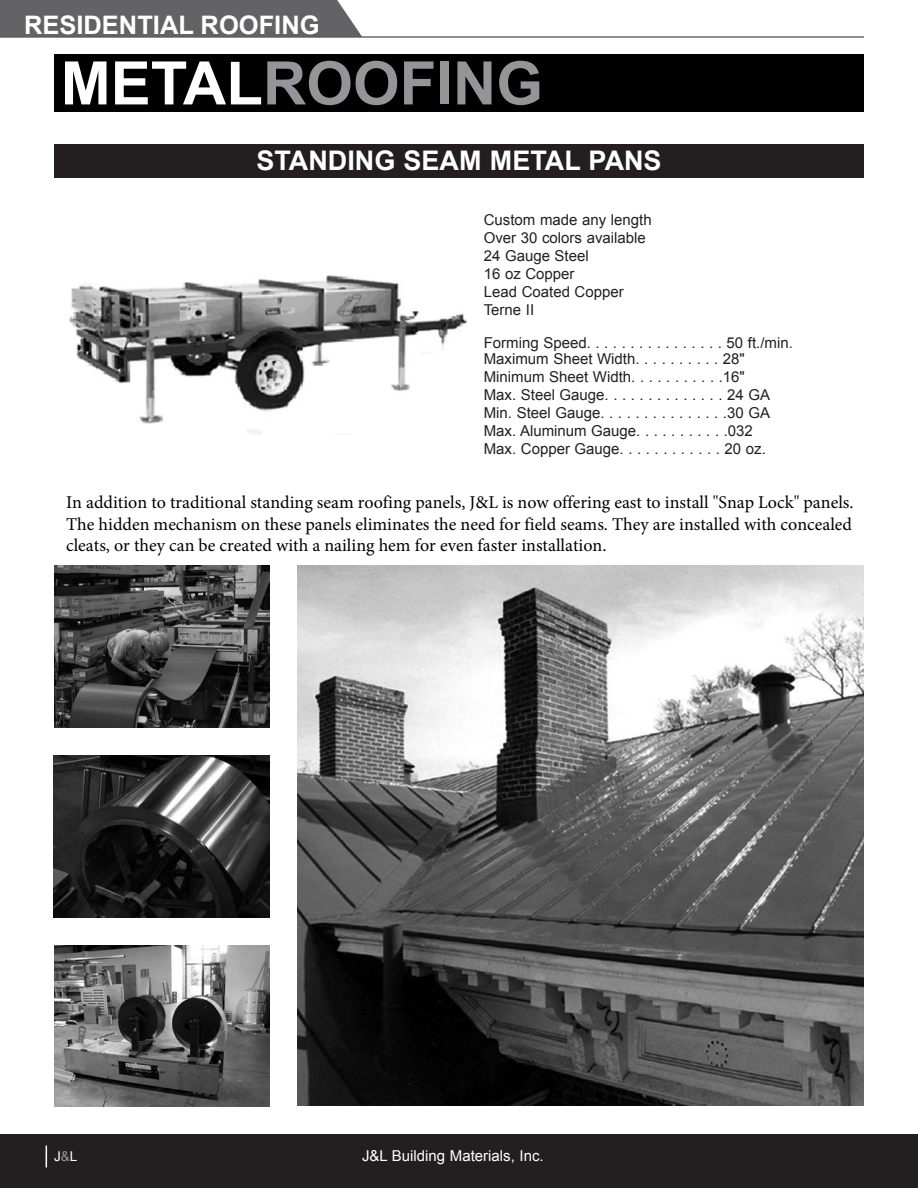
<style>
.page{position:relative;width:918px;height:1188px;background:#fff}
.page>*{position:absolute;margin:0;border:0;box-sizing:border-box;transform-origin:0 0}
._07_Heading{font:700 60px "Arial";color:#939598}
._07_Sub_Heading{font:700 27px "Arial";color:#fff}
.t1{font:700 25.5px "Arial";color:#fff}
.t2{font:18px/21.6px "Minion Pro";color:#000;text-align:justify}
._07_Custom_10pt{font:15px "Arial";color:#231f20}
.t3{font:15px "Arial";color:#fff}
.t4{font:13.5px "Arial";color:#fff}
.s1{color:#fff}
.s2{color:#939598}
</style>
<div class="page">
<div style="left:0;top:0;width:362px;height:37px;background:#636366"></div>
<hr style="left:0;top:37px;width:864px;height:1px;background:#231f20">
<div style="left:0;top:1134px;width:918px;height:54px;background:#231f20"></div>
<svg style="left:46px;top:1146px;width:1px;height:22px"></svg>
<div style="left:54px;top:54px;width:810px;height:57px;background:#000"></div>
<img style="left:69px;top:275px;width:397px;height:159px">
<img style="left:54px;top:566px;width:216px;height:162px">
<img style="left:54px;top:755px;width:216px;height:162px">
<img style="left:54px;top:945px;width:216px;height:162px">
<div style="left:54px;top:144px;width:810px;height:33px;background:#231f20"></div>
<img style="left:297px;top:566px;width:567px;height:540px">
<h3 class="t1" style="left:24px;top:8px;width:297px">RESIDENTIAL ROOFING</h3>
<p class="_07_Heading" style="left:61px;top:44px;width:484px"><span class="s1">METAL</span>ROOFING</p>
<p class="_07_Sub_Heading" style="left:256px;top:143px;width:407px">STANDING SEAM METAL PANS</p>
<p class="_07_Custom_10pt" style="left:484px;top:210px;width:169px">Custom made any length</p>
<p class="_07_Custom_10pt" style="left:484px;top:228px;width:164px">Over 30 colors available</p>
<p class="_07_Custom_10pt" style="left:484px;top:246px;width:107px">24 Gauge Steel</p>
<p class="_07_Custom_10pt" style="left:484px;top:264px;width:92px">16 oz Copper</p>
<p class="_07_Custom_10pt" style="left:484px;top:282px;width:142px">Lead Coated Copper</p>
<p class="_07_Custom_10pt" style="left:484px;top:300px;width:52px">Terne II</p>
<p class="_07_Custom_10pt" style="left:484px;top:333px;width:311px">Forming Speed. . . . . . . . . . . . . . . . 50 ft./min.</p>
<p class="_07_Custom_10pt" style="left:484px;top:349px;width:263px">Maximum Sheet Width. . . . . . . . . . 28"</p>
<p class="_07_Custom_10pt" style="left:484px;top:367px;width:263px">Minimum Sheet Width. . . . . . . . . . .16"</p>
<p class="_07_Custom_10pt" style="left:484px;top:385px;width:288px">Max. Steel Gauge. . . . . . . . . . . . . . 24 GA</p>
<p class="_07_Custom_10pt" style="left:484px;top:403px;width:288px">Min. Steel Gauge. . . . . . . . . . . . . . .30 GA</p>
<p class="_07_Custom_10pt" style="left:484px;top:421px;width:271px">Max. Aluminum Gauge. . . . . . . . . . .032</p>
<p class="_07_Custom_10pt" style="left:484px;top:439px;width:284px">Max. Copper Gauge. . . . . . . . . . . . 20 oz.</p>
<p class="t2" style="left:66px;top:492px;width:789px">In addition to traditional standing seam roofing panels, J&amp;L is now offering east to install "Snap Lock" panels.<br>The hidden mechanism on these panels eliminates the need for field seams. They are installed with concealed cleats, or they can be created with a nailing hem for even faster installation.</p>
<p class="t4" style="left:54px;top:1147px;width:25px">J<span class="s2">&amp;</span>L</p>
<p class="t3" style="left:362px;top:1146px;width:183px">J&amp;L Building Materials, Inc.</p>
</div>
